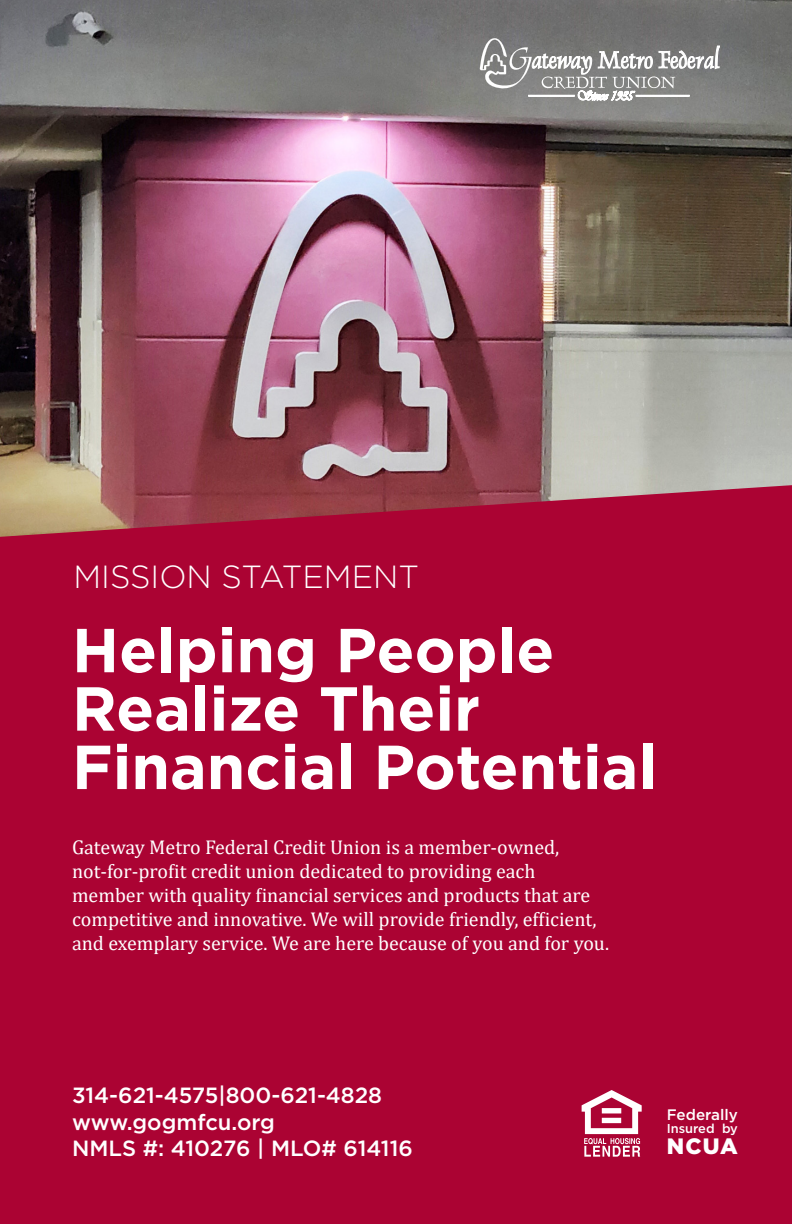
<style>
.page{position:relative;width:792px;height:1224px;background:#ab0333}
.page>*{position:absolute;margin:0;border:0;box-sizing:border-box;transform-origin:0 0}
.t1{font:700 62px/58.4px "Gotham";color:#fff}
.t2{font:300 32px "Gotham";color:#fff}
.t3{font:900 22.2px "Gotham";color:#fff}
.t4{font:500 22px "Gotham";color:#fff}
.t5{font:20px/24px "Cambria";color:#fff}
.t6{font:500 15.2px "Gotham";letter-spacing:.005em;color:#fff}
.t7{font:500 12.8px "Gotham";color:#fff}
</style>
<div class="page">
<img style="left:0;top:0;width:792px;height:537px">
<svg style="left:582px;top:1090px;width:60px;height:67px"></svg>
<svg style="left:480px;top:38px;width:240px;height:62px;background:#969695"></svg>
<p class="t2" style="left:73px;top:556px;width:347px">MISSION STATEMENT</p>
<p class="t1" style="left:72px;top:621px;width:587px">Helping People<br>Realize Their<br>Financial Potential</p>
<p class="t5" style="left:72px;top:835px;width:539px">Gateway Metro Federal Credit Union is a member-owned, not-for-profit credit union dedicated to providing each member with quality financial services and products that are competitive and innovative. We will provide friendly, efficient, and exemplary service. We are here because of you and for you.</p>
<p class="t4" style="left:72px;top:1081px;width:312px">314-621-4575|800-621-4828</p>
<p class="t4" style="left:72px;top:1107px;width:205px">www.gogmfcu.org</p>
<p class="t4" style="left:72px;top:1134px;width:342px">NMLS #: 410276 | MLO# 614116</p>
<p class="t6" style="left:667px;top:1105px;width:73px">Federally</p>
<p class="t7" style="left:667px;top:1120px;width:73px">Insured by</p>
<p class="t3" style="left:667px;top:1131px;width:73px">NCUA</p>
</div>
